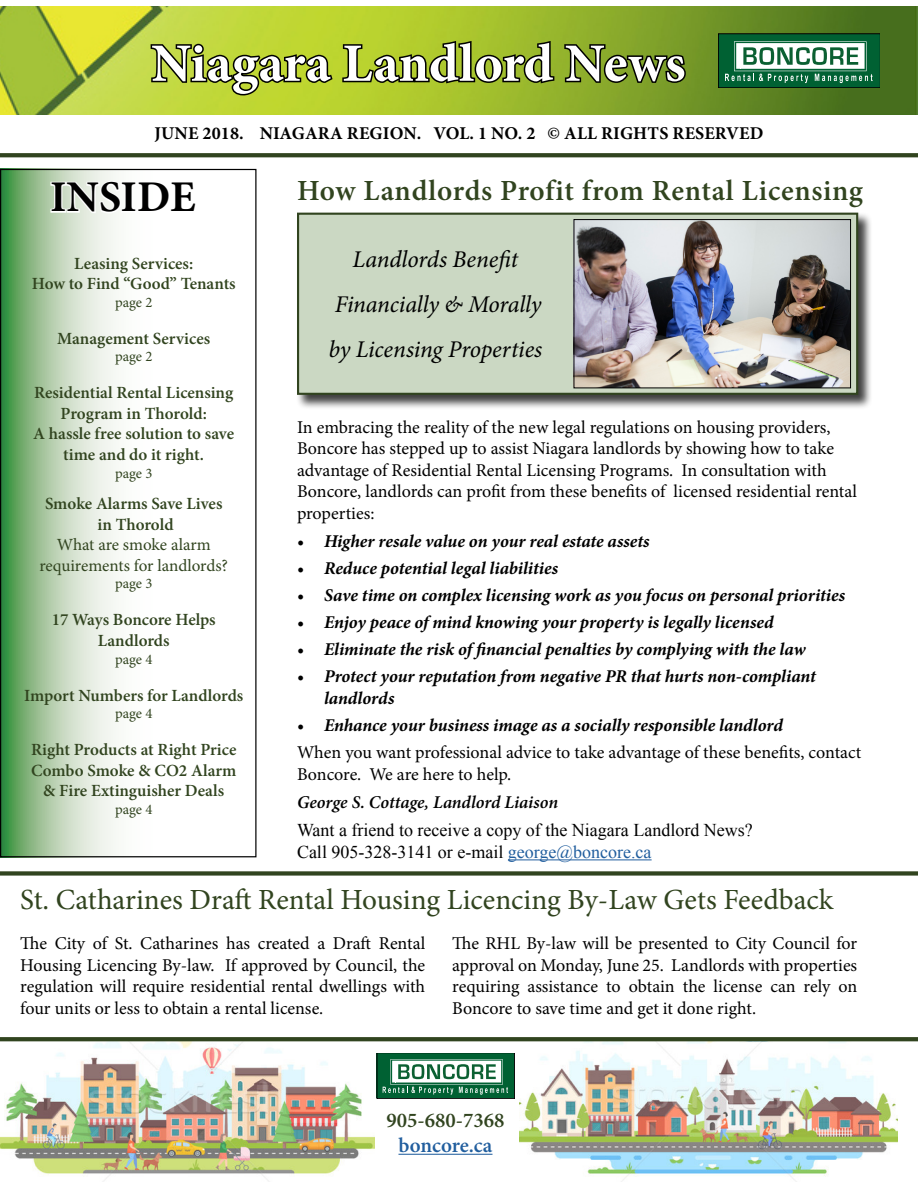
<style>
.page{position:relative;width:918px;height:1188px;background:#fff}
.page>*{position:absolute;margin:0;border:0;box-sizing:border-box;transform-origin:0 0}
.t1{font:700 54px "Minion Pro";color:#fff}
.t2{font:700 43.8px "Minion Pro";color:#000}
.t3{font:29.25px "Minion Pro";color:#31441f}
.t4{font:600 29.25px "Minion Pro";letter-spacing:.02em;color:#31441f}
.t5{font:italic 24px "Minion Pro";letter-spacing:-.005em;color:#000}
.Text_03{font:600 21px "Minion Pro";color:#31441f}
.Text_03-2{font:600 21px "Minion Pro";color:#215e9e}
.t6{font:18px/21.6px "Minion Pro";color:#000;text-align:justify}
.t7{font:italic 700 18px/21.6px "Minion Pro";letter-spacing:-.005em;color:#000}
.t8{font:18px "Times New Roman";color:#000}
.t9{font:700 18px "Minion Pro";letter-spacing:.01em;color:#000}
.t10{font:italic 600 18px "Minion Pro";letter-spacing:-.005em;color:#000}
.Text_03-3{font:600 17.1px/20.5px "Minion Pro";color:#31441f;text-align:center}
.Text_03-4{font:17.1px/20.5px "Minion Pro";letter-spacing:-.005em;color:#31441f;text-align:center}
.Text_03-5{font:14.55px "Minion Pro";letter-spacing:-.005em;color:#31441f}
.s1{color:#215e9e}
</style>
<div class="page">
<div style="left:296px;top:212px;width:577px;height:197px;background:#000;opacity:.75"></div>
<div style="left:297px;top:213px;width:561px;height:182px;background:#cbd8c3;border:2px solid #31441f"></div>
<img style="left:576px;top:221px;width:273px;height:165px">
<div style="left:574px;top:219px;width:277px;height:169px;border:1px solid #000"></div>
<svg style="left:2px;top:171px;width:114px;height:684px;background:#b3d0af"></svg>
<svg style="left:49px;top:180px;width:67px;height:35px"></svg>
<img style="left:0;top:1041px;width:375px;height:140px">
<img style="left:520px;top:1041px;width:378px;height:140px">
<div style="left:377px;top:1053px;width:137px;height:45px;background:#006133"></div>
<svg style="left:383px;top:1059px;width:125px;height:36px"></svg>
<svg style="left:0;top:1037px;width:918px;height:4px;background:#364824"></svg>
<hr style="left:399px;top:1154px;width:93px;height:1px;background:#215e9e">
<svg style="left:0;top:153px;width:918px;height:4px;background:#374925"></svg>
<img style="left:0;top:7px;width:918px;height:108px">
<svg style="left:149px;top:42px;width:186px;height:55px;background:#869627"></svg>
<svg style="left:341px;top:39px;width:215px;height:46px;background:#72841e"></svg>
<svg style="left:563px;top:43px;width:124px;height:41px;background:#52661a"></svg>
<div style="left:0;top:871px;width:918px;height:5px;background:#31441f"></div>
<div style="left:718px;top:34px;width:162px;height:54px;background:#006133"></div>
<div style="left:718px;top:34px;width:162px;height:54px;border:1px solid #000"></div>
<svg style="left:725px;top:41px;width:148px;height:42px"></svg>
<hr style="left:508px;top:859px;width:144px;height:1px;background:#215e9e">
<div style="left:0;top:169px;width:257px;height:688px;border:1px solid #000"></div>
<p class="t1" style="left:151px;top:25px;width:536px">Niagara Landlord News</p>
<p class="t9" style="left:154px;top:121px;width:611px">JUNE 2018. NIAGARA REGION. VOL. 1 NO. 2 © ALL RIGHTS RESERVED</p>
<p class="t2" style="left:50px;top:167px;width:147px">INSIDE</p>
<p class="Text_03-3" style="left:74px;top:253px;width:121px">Leasing Services:</p>
<p class="Text_03-3" style="left:32px;top:273px;width:205px">How to Find “Good” Tenants</p>
<p class="Text_03-5" style="left:115px;top:292px;width:39px">page 2</p>
<p class="Text_03-3" style="left:57px;top:328px;width:154px">Management Services</p>
<p class="Text_03-5" style="left:115px;top:347px;width:39px">page 2</p>
<p class="Text_03-3" style="left:34px;top:383px;width:201px">Residential Rental Licensing<br>Program in Thorold:</p>
<p class="Text_03-3" style="left:33px;top:424px;width:202px">A hassle free solution to save time and do it right.</p>
<p class="Text_03-5" style="left:115px;top:463px;width:39px">page 3</p>
<p class="Text_03-3" style="left:45px;top:493px;width:179px">Smoke Alarms Save Lives in Thorold</p>
<p class="Text_03-4" style="left:39px;top:535px;width:190px">What are smoke alarm requirements for landlords?</p>
<p class="Text_03-5" style="left:115px;top:574px;width:39px">page 3</p>
<p class="Text_03-3" style="left:52px;top:610px;width:165px">17 Ways Boncore Helps<br>Landlords</p>
<p class="Text_03-5" style="left:115px;top:649px;width:39px">page 4</p>
<p class="Text_03-3" style="left:24px;top:685px;width:221px">Import Numbers for Landlords</p>
<p class="Text_03-5" style="left:115px;top:704px;width:39px">page 4</p>
<p class="Text_03-3" style="left:31px;top:739px;width:207px;text-align:left">Right Products at Right Price<br>Combo Smoke &amp; CO2 Alarm</p>
<p class="Text_03-3" style="left:43px;top:781px;width:182px">&amp; Fire Extinguisher Deals</p>
<p class="Text_03-5" style="left:115px;top:800px;width:39px">page 4</p>
<p class="t4" style="left:297px;top:170px;width:568px">How Landlords Profit from Rental Licensing</p>
<p class="t5" style="left:353px;top:243px;width:167px">Landlords Benefit</p>
<p class="t5" style="left:335px;top:288px;width:208px">Financially &amp; Morally</p>
<p class="t5" style="left:328px;top:333px;width:215px">by Licensing Properties</p>
<p class="t6" style="left:297px;top:416px;width:562px;text-align:left">In embracing the reality of the new legal regulations on housing providers, Boncore has stepped up to assist Niagara landlords by showing how to take advantage of Residential Rental Licensing Programs. In consultation with Boncore, landlords can profit from these benefits of licensed residential rental properties:</p>
<p class="t7" style="left:297px;top:531px;width:354px">• Higher resale value on your real estate assets</p>
<p class="t7" style="left:297px;top:558px;width:263px">• Reduce potential legal liabilities</p>
<p class="t7" style="left:297px;top:585px;width:550px">• Save time on complex licensing work as you focus on personal priorities</p>
<p class="t7" style="left:297px;top:612px;width:478px">• Enjoy peace of mind knowing your property is legally licensed</p>
<p class="t7" style="left:297px;top:639px;width:510px">• Eliminate the risk of financial penalties by complying with the law</p>
<p class="t7" style="left:324px;top:666px;width:493px;text-indent:-27px">• Protect your reputation from negative PR that hurts non-compliant landlords</p>
<p class="t7" style="left:297px;top:714px;width:488px">• Enhance your business image as a socially responsible landlord</p>
<p class="t6" style="left:297px;top:742px;width:566px">When you want professional advice to take advantage of these benefits, contact<br>Boncore. We are here to help.</p>
<p class="t10" style="left:297px;top:790px;width:263px">George S. Cottage, Landlord Liaison</p>
<p class="t8" style="left:297px;top:818px;width:457px">Want a friend to receive a copy of the Niagara Landlord News?</p>
<p class="t8" style="left:297px;top:840px;width:356px">Call 905-328-3141 or e-mail <span class="s1">george@boncore.ca</span></p>
<p class="t3" style="left:20px;top:880px;width:815px">St. Catharines Draft Rental Housing Licencing By-Law Gets Feedback</p>
<p class="t6" style="left:20px;top:933px;width:407px">The City of St. Catharines has created a Draft Rental Housing Licencing By-law. If approved by Council, the regulation will require residential rental dwellings with four units or less to obtain a rental license.</p>
<p class="t6" style="left:452px;top:933px;width:407px">The RHL By-law will be presented to City Council for approval on Monday, June 25. Landlords with properties requiring assistance to obtain the license can rely on Boncore to save time and get it done right.</p>
<p class="Text_03" style="left:386px;top:1106px;width:120px">905-680-7368</p>
<p class="Text_03-2" style="left:399px;top:1131px;width:95px">boncore.ca</p>
</div>
